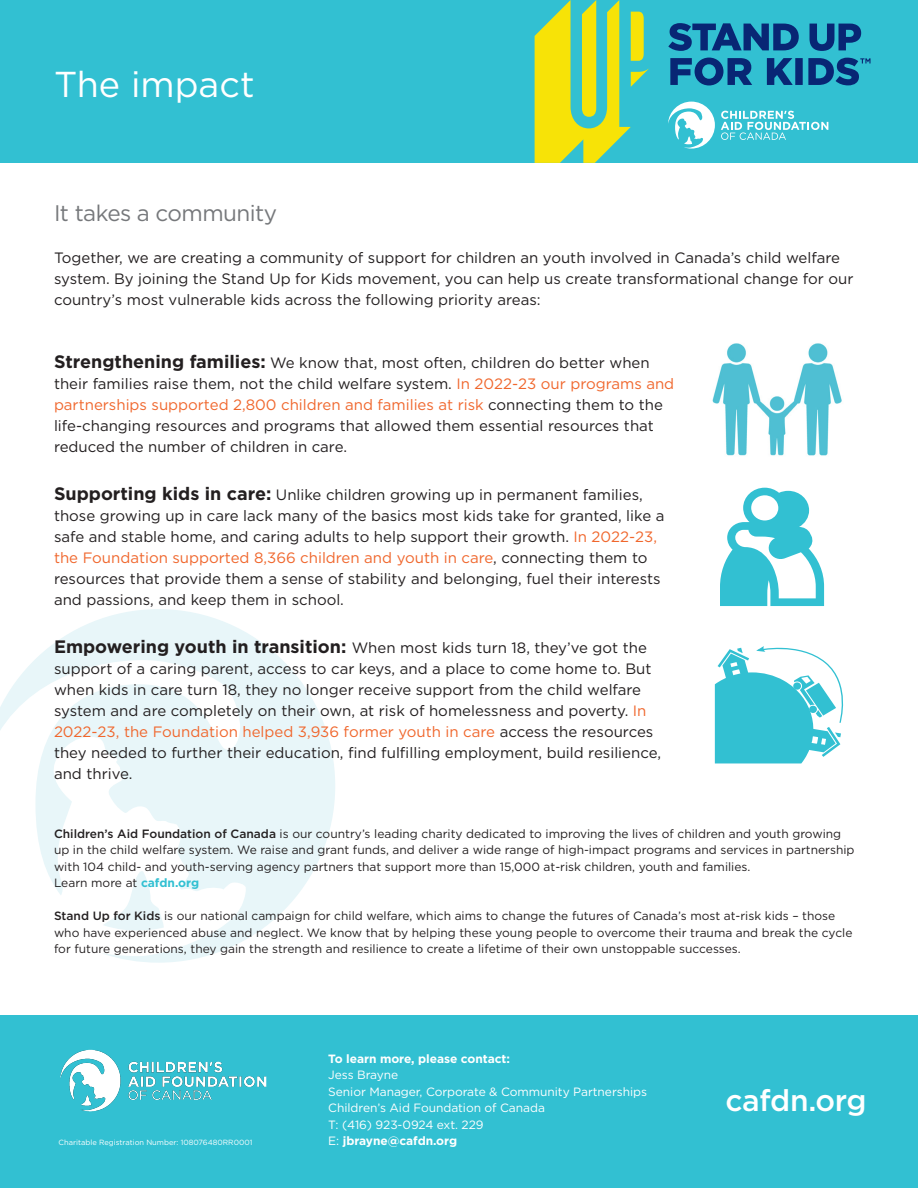
<style>
.page{position:relative;width:918px;height:1188px;background:#fff}
.page>*{position:absolute;margin:0;border:0;box-sizing:border-box;transform-origin:0 0}
.t1{font:36px "Gotham";color:#fff}
.t2{font:500 30px "Gotham";letter-spacing:-.01em;color:#fff}
.t3{font:22.5px "Gotham";letter-spacing:-.025em;color:#76787b}
.t4{font:15px/21px "Gotham";color:#231f20}
.t5{font:12px/16.5px "Gotham";color:#231f20}
.t6{font:12px "Gotham";letter-spacing:-.005em;color:#fff}
.t7{font:700 12px "Gotham";letter-spacing:-.005em;color:#fff}
.t8{font:7.5px "Gotham";color:#fff}
.s1{font-weight:700;font-size:18px}
.s2{color:#f0672d}
.s3{font-weight:500}
.s4{font-weight:700;color:#32c0d2}
.s5{font-weight:400}
</style>
<div class="page">
<svg style="left:0;top:609px;width:335px;height:354px;fill:#e9f6f9"></svg>
<svg style="left:103px;top:870px;width:61px;height:61px"></svg>
<div style="left:0;top:1015px;width:918px;height:173px;background:#32c0d2"></div>
<img style="left:60px;top:1049px;width:207px;height:63px">
<div style="left:0;top:1px;width:918px;height:162px;background:#32c0d2"></div>
<svg style="left:535px;top:0;width:115px;height:163px"></svg>
<svg style="left:668px;top:23px;width:193px;height:28px"></svg>
<svg style="left:670px;top:58px;width:201px;height:27px"></svg>
<svg style="left:668px;top:102px;width:47px;height:47px"></svg>
<svg style="left:721px;top:111px;width:107px;height:29px"></svg>
<img style="left:712px;top:343px;width:130px;height:113px">
<svg style="left:720px;top:488px;width:104px;height:118px"></svg>
<svg style="left:715px;top:646px;width:129px;height:117px"></svg>
<p class="t1" style="left:54px;top:61px;width:202px">The impact</p>
<p class="t3" style="left:54px;top:199px;width:224px">It takes a community</p>
<p class="t4" style="left:54px;top:247px;width:801px">Together, we are creating a community of support for children an youth involved in Canada’s child welfare system. By joining the Stand Up for Kids movement, you can help us create transformational change for our country’s most vulnerable kids across the following priority areas:</p>
<p class="t4" style="left:54px;top:352px;width:622px"><span class="s1">Strengthening families:</span> We know that, most often, children do better when their families raise them, not the child welfare system. <span class="s2">In 2022-23 our programs and partnerships supported 2,800 children and families at risk</span> connecting them to the life-changing resources and programs that allowed them essential resources that reduced the number of children in care.</p>
<p class="t4" style="left:54px;top:484px;width:612px"><span class="s1">Supporting kids in care:</span> Unlike children growing up in permanent families, those growing up in care lack many of the basics most kids take for granted, like a safe and stable home, and caring adults to help support their growth. <span class="s2">In 2022-23, the Foundation supported 8,366 children and youth in care</span>, connecting them to resources that provide them a sense of stability and belonging, fuel their interests and passions, and keep them in school.</p>
<p class="t4" style="left:54px;top:637px;width:609px"><span class="s1">Empowering youth in transition:</span> When most kids turn 18, they’ve got the support of a caring parent, access to car keys, and a place to come home to. But when kids in care turn 18, they no longer receive support from the child welfare system and are completely on their own, at risk of homelessness and poverty. <span class="s2">In 2022-23, the Foundation helped 3,936 former youth in care</span> access the resources they needed to further their education, find fulfilling employment, build resilience, and thrive.</p>
<p class="t5" style="left:54px;top:825px;width:802px"><span class="s3">Children’s Aid Foundation of Canada</span> is our country’s leading charity dedicated to improving the lives of children and youth growing up in the child welfare system. We raise and grant funds, and deliver a wide range of high-impact programs and services in partnership with 104 child- and youth-serving agency partners that support more than 15,000 at-risk children, youth and families.</p>
<p class="t5" style="left:54px;top:874px;width:147px">Learn more at <span class="s4">cafdn.org</span></p>
<p class="t5" style="left:54px;top:907px;width:800px"><span class="s3">Stand Up for Kids</span> is our national campaign for child welfare, which aims to change the futures of Canada’s most at-risk kids – those who have experienced abuse and neglect. We know that by helping these young people to overcome their trauma and break the cycle for future generations, they gain the strength and resilience to create a lifetime of their own unstoppable successes.</p>
<p class="t8" style="left:59px;top:1137px;width:195px">Charitable Registration Number: 108076480RR0001</p>
<p class="t7" style="left:328px;top:1051px;width:183px">To learn more, please contact:</p>
<p class="t6" style="left:328px;top:1067px;width:72px">Jess Brayne</p>
<p class="t6" style="left:328px;top:1084px;width:320px">Senior Manager, Corporate &amp; Community Partnerships</p>
<p class="t6" style="left:328px;top:1100px;width:218px">Children’s Aid Foundation of Canada</p>
<p class="t6" style="left:328px;top:1117px;width:157px">T: (416) 923-0924 ext. 229</p>
<p class="t7" style="left:328px;top:1133px;width:130px"><span class="s5">E:</span> jbrayne@cafdn.org</p>
<p class="t2" style="left:725px;top:1081px;width:143px">cafdn.org</p>
</div>
